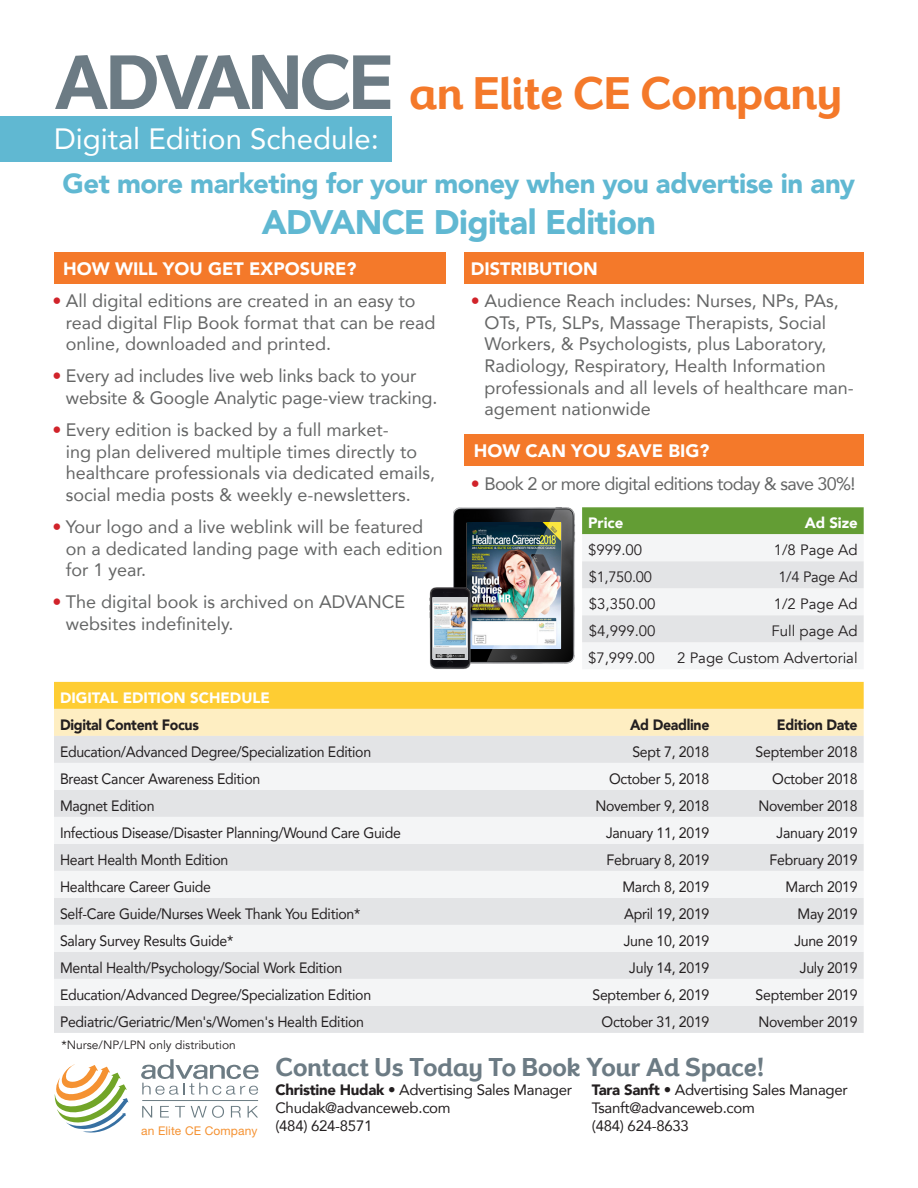
<style>
.page{position:relative;width:918px;height:1188px;background:#fff}
.page>*{position:absolute;margin:0;border:0;box-sizing:border-box;transform-origin:0 0}
.t1{font:700 42.45px "Exuberance Primary";color:#f4792a}
.t2{font:900 34.05px "Avenir";letter-spacing:-.02em;color:#60b8d2}
.t3{font:29.4px "Avenir";color:#fff}
.t4{font:900 27.45px "Avenir";letter-spacing:-.015em;color:#60b8d2}
.t5{font:700 24px "Exuberance Primary";color:#6c7b84}
.t6{font:18px/21.6px "Avenir";color:#656666}
.t7{font:900 18px "Avenir";color:#fff}
.t8{font:18px "Avenir";letter-spacing:-.04em;color:#656666}
.t9{font:15px "Avenir";letter-spacing:-.02em;color:#231f20;scale:.94 1}
.t10{font:15px/18px "Avenir";letter-spacing:-.02em;color:#231f20}
.t11{font:15px "Avenir";color:#231f20}
.t12{font:900 15px "Avenir";letter-spacing:-.02em;color:#231f20;scale:.94 1}
.t13{font:900 15px "Avenir";color:#fff}
.t14{font:12px "Avenir";color:#231f20}
.t15{font:12px "Helvetica Neue";letter-spacing:.01em;color:#f59232}
.s1{font-size:71.4px;color:#6c7b84}
.s2{color:#d1232a}
.s3{font-weight:900}
.s4{font-family:"Helvetica Neue";font-weight:700}
</style>
<div class="page">
<svg style="left:54px;top:1064px;width:74px;height:69px"></svg>
<svg style="left:142px;top:1106px;width:10px;height:12px"></svg>
<svg style="left:160px;top:1106px;width:9px;height:12px"></svg>
<svg style="left:175px;top:1106px;width:10px;height:12px"></svg>
<svg style="left:191px;top:1106px;width:33px;height:12px"></svg>
<svg style="left:231px;top:1106px;width:10px;height:12px"></svg>
<svg style="left:248px;top:1106px;width:10px;height:12px"></svg>
<hr style="left:142px;top:1100px;width:116px;height:1px;background:#6b7b83">
<svg style="left:141px;top:1059px;width:118px;height:36px"></svg>
<div style="left:54px;top:252px;width:392px;height:32px;background:#f4792a"></div>
<div style="left:465px;top:252px;width:399px;height:32px;background:#f4792a"></div>
<div style="left:465px;top:434px;width:399px;height:32px;background:#f4792a"></div>
<div style="left:0;top:117px;width:391px;height:45px;background:#60b8d2"></div>
<svg style="left:54px;top:682px;width:810px;height:54px;background:#fddd7b"></svg>
<div style="left:54px;top:736px;width:810px;height:297px;background:#e3e4e6"></div>
<svg style="left:54px;top:763px;width:810px;height:243px;fill:#f4f5f6"></svg>
<img style="left:453px;top:507px;width:122px;height:157px">
<img style="left:467px;top:523px;width:20px;height:125px">
<img style="left:487px;top:509px;width:86px;height:153px">
<img style="left:430px;top:587px;width:41px;height:82px">
<svg style="left:433px;top:597px;width:35px;height:62px"></svg>
<img style="left:433px;top:603px;width:34px;height:44px">
<img style="left:436px;top:654px;width:28px;height:3px">
<svg style="left:582px;top:507px;width:282px;height:162px"></svg>
<h1 class="t1" style="left:54px;top:67px;width:789px"><span class="s1">ADVANCE</span> an Elite CE Company</h1>
<p class="t3" style="left:54px;top:115px;width:327px">Digital Edition Schedule:</p>
<p class="t4" style="left:63px;top:160px;width:794px">Get more marketing for your money when you advertise in any</p>
<p class="t2" style="left:262px;top:193px;width:396px">ADVANCE Digital Edition</p>
<p class="t7" style="left:63px;top:253px;width:295px">HOW WILL YOU GET EXPOSURE?</p>
<p class="t6" style="left:66px;top:290px;width:371px;text-indent:-14px"><span class="s2">•</span> All digital editions are created in an easy to read digital Flip Book format that can be read online, downloaded and printed.</p>
<p class="t6" style="left:66px;top:365px;width:373px;text-indent:-14px"><span class="s2">•</span> Every ad includes live web links back to your website &amp; Google Analytic page-view tracking.</p>
<p class="t6" style="left:66px;top:419px;width:371px;text-indent:-14px"><span class="s2">•</span> Every edition is backed by a full market-<br>ing plan delivered multiple times directly to healthcare professionals via dedicated emails, social media posts &amp; weekly e-newsletters.</p>
<p class="t6" style="left:66px;top:515px;width:378px;text-indent:-14px"><span class="s2">•</span> Your logo and a live weblink will be featured on a dedicated landing page with each edition for 1 year.</p>
<p class="t6" style="left:66px;top:591px;width:341px;text-indent:-14px"><span class="s2">•</span> The digital book is archived on ADVANCE websites indefinitely.</p>
<p class="t7" style="left:471px;top:253px;width:128px">DISTRIBUTION</p>
<p class="t6" style="left:484px;top:290px;width:371px;text-indent:-14px"><span class="s2">•</span> Audience Reach includes: Nurses, NPs, PAs, OTs, PTs, SLPs, Massage Therapists, Social Workers, &amp; Psychologists, plus Laboratory, Radiology, Respiratory, Health Information professionals and all levels of healthcare man&shy;agement nationwide</p>
<p class="t7" style="left:474px;top:435px;width:237px">HOW CAN YOU SAVE BIG?</p>
<p class="t8" style="left:471px;top:470px;width:386px"><span class="s2">•</span> Book 2 or more digital editions today &amp; save 30%!</p>
<p class="t13" style="left:588px;top:510px;width:37px">Price</p>
<p class="t13" style="left:805px;top:510px;width:54px">Ad Size</p>
<p class="t11" style="left:588px;top:541px;width:56px">$999.00</p>
<p class="t11" style="left:774px;top:541px;width:85px">1/8 Page Ad</p>
<p class="t11" style="left:589px;top:568px;width:65px">$1,750.00</p>
<p class="t11" style="left:778px;top:568px;width:81px">1/4 Page Ad</p>
<p class="t11" style="left:589px;top:595px;width:68px">$3,350.00</p>
<p class="t11" style="left:774px;top:595px;width:85px">1/2 Page Ad</p>
<p class="t11" style="left:589px;top:622px;width:68px">$4,999.00</p>
<p class="t11" style="left:772px;top:622px;width:88px">Full page Ad</p>
<p class="t11" style="left:588px;top:649px;width:68px">$7,999.00</p>
<p class="t11" style="left:677px;top:649px;width:182px">2 Page Custom Advertorial</p>
<p class="t13" style="left:60px;top:685px;width:211px">DIGITAL EDITION SCHEDULE</p>
<p class="t12" style="left:60px;top:712px;width:149px">Digital Content Focus</p>
<p class="t12" style="left:630px;top:712px;width:86px">Ad Deadline</p>
<p class="t12" style="left:777px;top:712px;width:87px">Edition Date</p>
<p class="t9" style="left:60px;top:740px;width:333px">Education/Advanced Degree/Specialization Edition</p>
<p class="t9" style="left:632px;top:740px;width:84px">Sept 7, 2018</p>
<p class="t9" style="left:756px;top:740px;width:110px">September 2018</p>
<p class="t9" style="left:60px;top:767px;width:215px">Breast Cancer Awareness Edition</p>
<p class="t9" style="left:609px;top:767px;width:108px">October 5, 2018</p>
<p class="t9" style="left:772px;top:767px;width:92px">October 2018</p>
<p class="t9" style="left:60px;top:794px;width:102px">Magnet Edition</p>
<p class="t9" style="left:595px;top:794px;width:123px">November 9, 2018</p>
<p class="t9" style="left:758px;top:794px;width:107px">November 2018</p>
<p class="t9" style="left:60px;top:821px;width:364px">Infectious Disease/Disaster Planning/Wound Care Guide</p>
<p class="t9" style="left:606px;top:821px;width:112px">January 11, 2019</p>
<p class="t9" style="left:777px;top:821px;width:88px">January 2019</p>
<p class="t9" style="left:60px;top:848px;width:181px">Heart Health Month Edition</p>
<p class="t9" style="left:607px;top:848px;width:111px">February 8, 2019</p>
<p class="t9" style="left:770px;top:848px;width:95px">February 2019</p>
<p class="t9" style="left:60px;top:875px;width:162px">Healthcare Career Guide</p>
<p class="t9" style="left:622px;top:875px;width:94px">March 8, 2019</p>
<p class="t9" style="left:786px;top:875px;width:78px">March 2019</p>
<p class="t9" style="left:60px;top:902px;width:321px">Self-Care Guide/Nurses Week Thank You Edition*</p>
<p class="t9" style="left:624px;top:902px;width:92px">April 19, 2019</p>
<p class="t9" style="left:797px;top:902px;width:66px">May 2019</p>
<p class="t9" style="left:60px;top:929px;width:186px">Salary Survey Results Guide*</p>
<p class="t9" style="left:624px;top:929px;width:93px">June 10, 2019</p>
<p class="t9" style="left:794px;top:929px;width:69px">June 2019</p>
<p class="t9" style="left:60px;top:956px;width:302px">Mental Health/Psychology/Social Work Edition</p>
<p class="t9" style="left:629px;top:956px;width:87px">July 14, 2019</p>
<p class="t9" style="left:800px;top:956px;width:63px">July 2019</p>
<p class="t9" style="left:60px;top:983px;width:333px">Education/Advanced Degree/Specialization Edition</p>
<p class="t9" style="left:593px;top:983px;width:126px">September 6, 2019</p>
<p class="t9" style="left:756px;top:983px;width:110px">September 2019</p>
<p class="t9" style="left:60px;top:1010px;width:325px">Pediatric/Geriatric/Men's/Women's Health Edition</p>
<p class="t9" style="left:602px;top:1010px;width:116px">October 31, 2019</p>
<p class="t9" style="left:758px;top:1010px;width:107px">November 2019</p>
<p class="t14" style="left:62px;top:1037px;width:176px">*Nurse/NP/LPN only distribution</p>
<p class="t15" style="left:141px;top:1123px;width:118px">an Elite CE Company</p>
<p class="t5" style="left:275px;top:1053px;width:491px">Contact Us Today To Book Your Ad Space!</p>
<p class="t10" style="left:592px;top:1080px;width:257px"><span class="s3">Tara Sanft</span> <span class="s4">•</span> Advertising Sales Manager<br>Tsanft@advanceweb.com<br>(484) 624-8633</p>
<p class="t10" style="left:275px;top:1080px;width:298px"><span class="s3">Christine Hudak</span> <span class="s4">•</span> Advertising Sales Manager<br>Chudak@advanceweb.com<br>(484) 624-8571</p>
</div>
